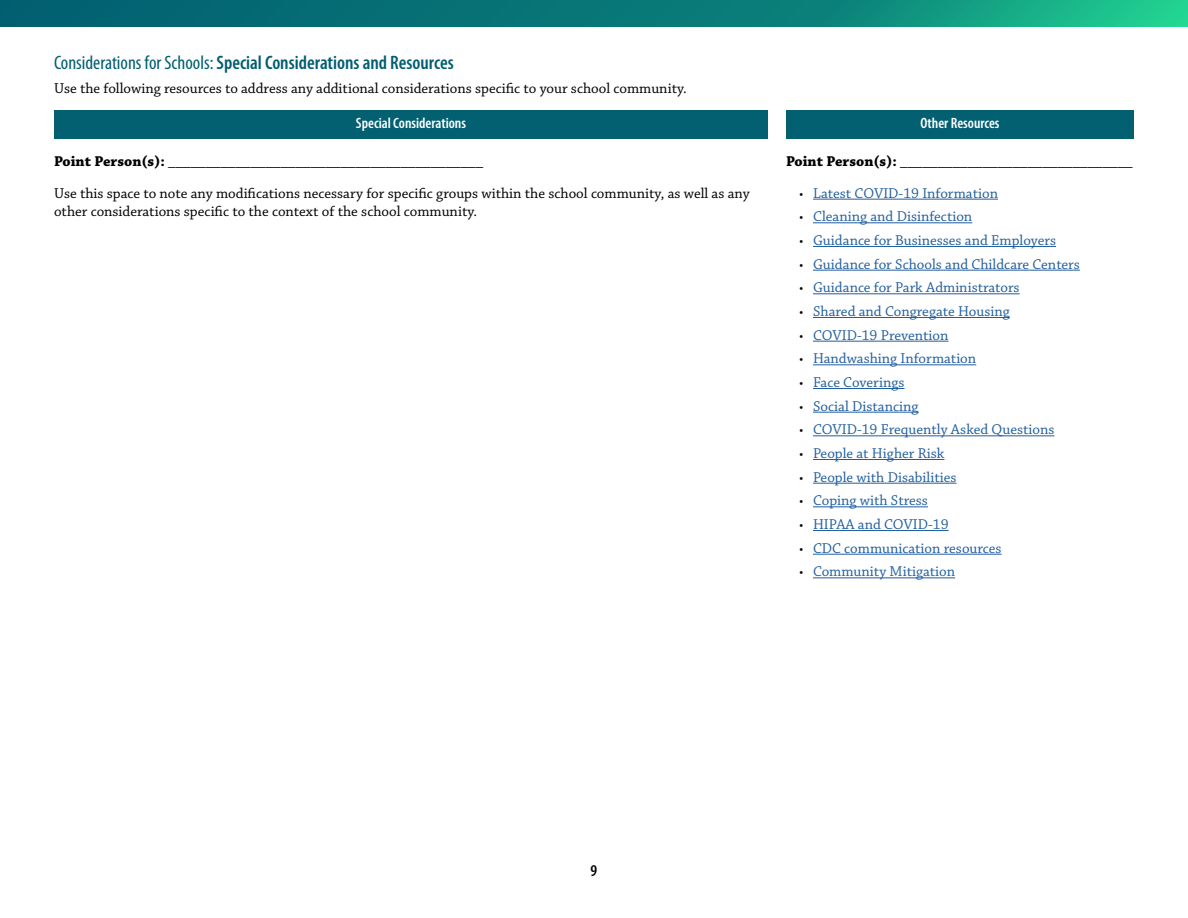
<style>
.page{position:relative;width:1188px;height:918px;background:#fff}
.page>*{position:absolute;margin:0;border:0;box-sizing:border-box;transform-origin:0 0}
.H3_Chart_Header{font:600 condensed 19.5px "Myriad Pro";color:#005e70}
.t1{font:600 condensed 16.5px "Myriad Pro";color:#000}
.t2{font:15px "Chaparral Pro";color:#215e9e}
.L1_text{font:15px/18px "Chaparral Pro";color:#000}
.Point_Person{font:700 15px "Chaparral Pro";color:#000}
.p_Sub_Head_caption{font:15px "Chaparral Pro";color:#000}
.column_header_shaded{font:600 condensed 15px "Myriad Pro";color:#fff}
.s1{font-weight:400}
.s2{font-family:"Myriad Pro";font-stretch:semi-condensed;font-size:13.5px;color:#000}
</style>
<div class="page">
<svg style="left:0;top:0;width:1188px;height:27px;background:#0b817a"></svg>
<div style="left:54px;top:110px;width:714px;height:28px;background:#036071"></div>
<div style="left:786px;top:110px;width:348px;height:28px;background:#036071"></div>
<hr style="left:813px;top:199px;width:185px;height:1px;background:#215e9e">
<hr style="left:813px;top:222px;width:159px;height:1px;background:#215e9e">
<hr style="left:813px;top:246px;width:243px;height:1px;background:#215e9e">
<hr style="left:813px;top:270px;width:267px;height:1px;background:#215e9e">
<hr style="left:813px;top:293px;width:207px;height:1px;background:#215e9e">
<hr style="left:813px;top:317px;width:197px;height:1px;background:#215e9e">
<hr style="left:813px;top:341px;width:135px;height:1px;background:#215e9e">
<hr style="left:813px;top:364px;width:163px;height:1px;background:#215e9e">
<hr style="left:813px;top:388px;width:92px;height:1px;background:#215e9e">
<hr style="left:813px;top:412px;width:106px;height:1px;background:#215e9e">
<hr style="left:813px;top:435px;width:241px;height:1px;background:#215e9e">
<hr style="left:813px;top:459px;width:131px;height:1px;background:#215e9e">
<hr style="left:813px;top:483px;width:144px;height:1px;background:#215e9e">
<hr style="left:813px;top:506px;width:115px;height:1px;background:#215e9e">
<hr style="left:813px;top:530px;width:136px;height:1px;background:#215e9e">
<hr style="left:813px;top:554px;width:189px;height:1px;background:#215e9e">
<hr style="left:813px;top:577px;width:142px;height:1px;background:#215e9e">
<h3 class="H3_Chart_Header" style="left:54px;top:52px;width:401px"><span class="s1">Considerations for Schools:</span> Special Considerations and Resources</h3>
<p class="p_Sub_Head_caption" style="left:54px;top:80px;width:634px">Use the following resources to address any additional considerations specific to your school community.</p>
<p class="column_header_shaded" style="left:356px;top:115px;width:112px">Special Considerations</p>
<p class="Point_Person" style="left:54px;top:153px;width:431px">Point Person(s): __________________________________________</p>
<p class="L1_text" style="left:54px;top:184px;width:697px">Use this space to note any modifications necessary for specific groups within the school community, as well as any other considerations specific to the context of the school community.</p>
<p class="column_header_shaded" style="left:920px;top:115px;width:81px">Other Resources</p>
<p class="Point_Person" style="left:786px;top:153px;width:348px">Point Person(s): _______________________________</p>
<p class="t2" style="left:800px;top:185px;width:200px"><span class="s2">•</span> Latest COVID-19 Information</p>
<p class="t2" style="left:800px;top:208px;width:174px"><span class="s2">•</span> Cleaning and Disinfection</p>
<p class="t2" style="left:800px;top:232px;width:258px"><span class="s2">•</span> Guidance for Businesses and Employers</p>
<p class="t2" style="left:800px;top:256px;width:282px"><span class="s2">•</span> Guidance for Schools and Childcare Centers</p>
<p class="t2" style="left:800px;top:279px;width:222px"><span class="s2">•</span> Guidance for Park Administrators</p>
<p class="t2" style="left:800px;top:303px;width:212px"><span class="s2">•</span> Shared and Congregate Housing</p>
<p class="t2" style="left:800px;top:327px;width:150px"><span class="s2">•</span> COVID-19 Prevention</p>
<p class="t2" style="left:800px;top:350px;width:178px"><span class="s2">•</span> Handwashing Information</p>
<p class="t2" style="left:800px;top:374px;width:107px"><span class="s2">•</span> Face Coverings</p>
<p class="t2" style="left:800px;top:398px;width:121px"><span class="s2">•</span> Social Distancing</p>
<p class="t2" style="left:800px;top:421px;width:256px"><span class="s2">•</span> COVID-19 Frequently Asked Questions</p>
<p class="t2" style="left:800px;top:445px;width:146px"><span class="s2">•</span> People at Higher Risk</p>
<p class="t2" style="left:800px;top:469px;width:159px"><span class="s2">•</span> People with Disabilities</p>
<p class="t2" style="left:800px;top:492px;width:130px"><span class="s2">•</span> Coping with Stress</p>
<p class="t2" style="left:800px;top:516px;width:151px"><span class="s2">•</span> HIPAA and COVID-19</p>
<p class="t2" style="left:800px;top:540px;width:204px"><span class="s2">•</span> CDC communication resources</p>
<p class="t2" style="left:800px;top:563px;width:157px"><span class="s2">•</span> Community Mitigation</p>
<p class="t1" style="left:591px;top:862px;width:8px">9</p>
</div>
